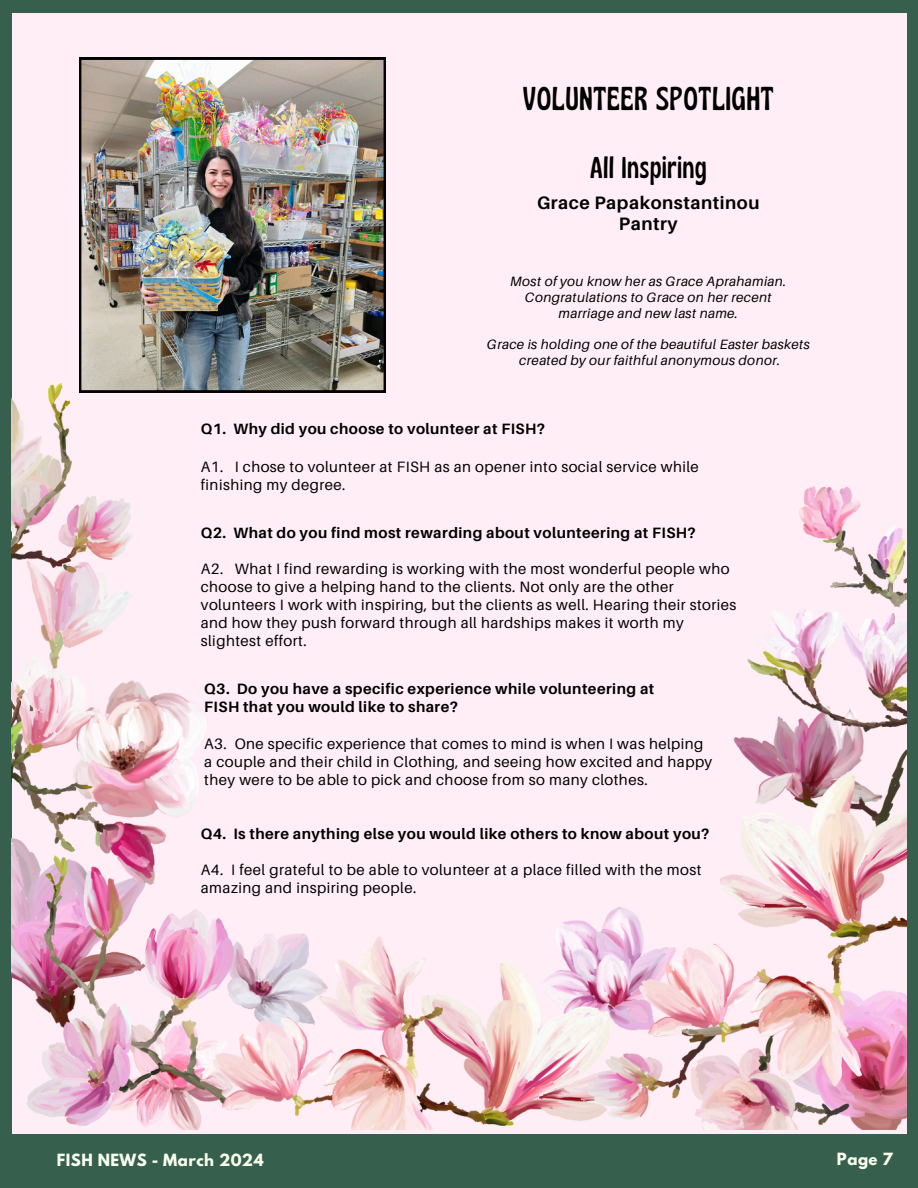
<style>
.page{position:relative;width:918px;height:1188px;background:#375f4e}
.page>*{position:absolute;margin:0;border:0;box-sizing:border-box;transform-origin:0 0}
.t1{font:condensed 33px "Gliker";letter-spacing:.03em;color:#000}
.t2{font:condensed 30px "Gliker";letter-spacing:.03em;color:#000}
.t3{font:700 18px/21.3px "Aileron";letter-spacing:.03em;color:#000;text-align:center}
.t4{font:15px/18px "Aileron";letter-spacing:.03em;color:#000}
.t5{font:700 15px/18px "Aileron";letter-spacing:.03em;color:#000}
.t6{font:700 15px "League Spartan";letter-spacing:.03em;color:#f9ffed}
.t7{font:italic 13.5px/15.8px "Aileron";letter-spacing:.03em;color:#000;text-align:center}
</style>
<div class="page">
<div style="left:12px;top:13px;width:894px;height:1121px;background:#ffeef5"></div>
<img style="left:12px;top:384px;width:894px;height:746px">
<img style="left:79px;top:58px;width:307px;height:334px">
<h1 class="t1" style="left:523px;top:78px;width:252px">VOLUNTEER SPOTLIGHT</h1>
<h2 class="t2" style="left:590px;top:149px;width:118px">All Inspiring</h2>
<p class="t3" style="left:537px;top:192px;width:224px">Grace Papakonstantinou<br>Pantry</p>
<p class="t7" style="left:510px;top:273px;width:278px">Most of you know her as Grace Aprahamian.<br>Congratulations to Grace on her recent marriage and new last name.</p>
<p class="t7" style="left:487px;top:336px;width:325px">Grace is holding one of the beautiful Easter baskets created by our faithful anonymous donor.</p>
<p class="t5" style="left:201px;top:420px;width:346px">Q1. Why did you choose to volunteer at FISH?</p>
<p class="t4" style="left:201px;top:457px;width:500px">A1. I chose to volunteer at FISH as an opener into social service while finishing my degree.</p>
<p class="t5" style="left:201px;top:523px;width:497px">Q2. What do you find most rewarding about volunteering at FISH?</p>
<p class="t4" style="left:201px;top:559px;width:537px">A2. What I find rewarding is working with the most wonderful people who choose to give a helping hand to the clients. Not only are the other volunteers I work with inspiring, but the clients as well. Hearing their stories and how they push forward through all hardships makes it worth my slightest effort.</p>
<p class="t5" style="left:204px;top:680px;width:452px">Q3. Do you have a specific experience while volunteering at<br>FISH that you would like to share?</p>
<p class="t4" style="left:204px;top:735px;width:510px">A3. One specific experience that comes to mind is when I was helping a couple and their child in Clothing, and seeing how excited and happy they were to be able to pick and choose from so many clothes.</p>
<p class="t5" style="left:201px;top:824px;width:510px">Q4. Is there anything else you would like others to know about you?</p>
<p class="t4" style="left:201px;top:860px;width:502px">A4. I feel grateful to be able to volunteer at a place filled with the most amazing and inspiring people.</p>
<p class="t6" style="left:57px;top:1152px;width:208px">FISH NEWS - March 2024</p>
<p class="t6" style="left:837px;top:1151px;width:57px">Page 7</p>
</div>
